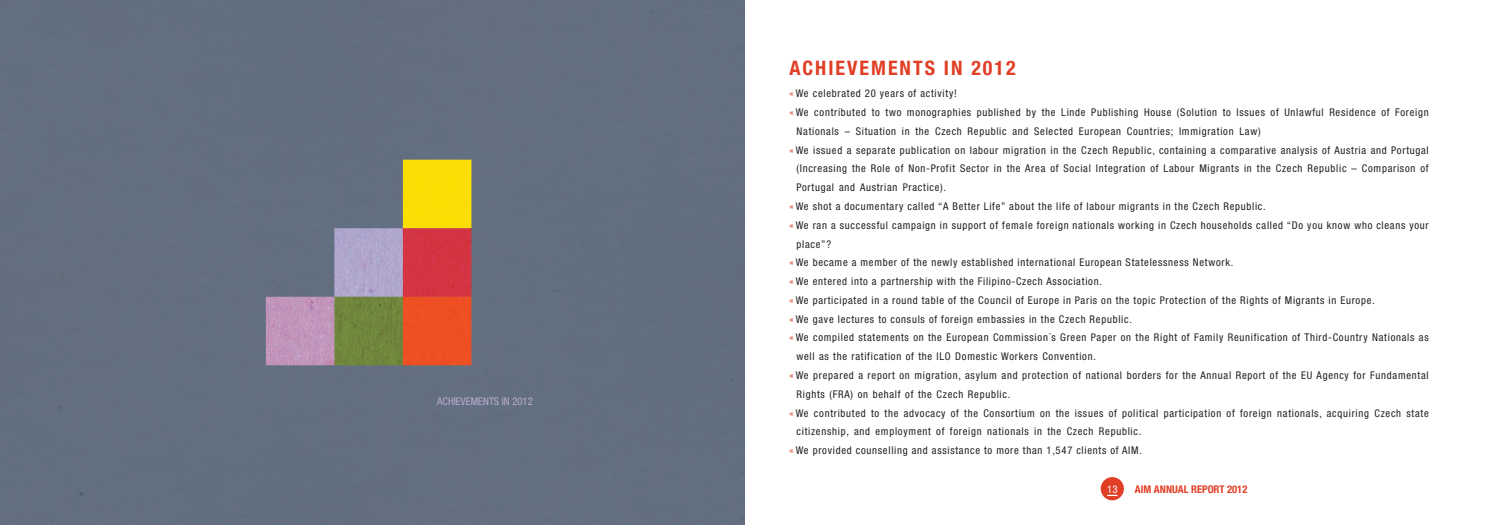
<style>
.page{position:relative;width:1489px;height:525px;background:#fff}
.page>*{position:absolute;margin:0;border:0;box-sizing:border-box;transform-origin:0 0}
.Head_Line{font:700 condensed 20px "Helvetica Neue LTCE";letter-spacing:.1em;color:#e03f26}
.t1{font:condensed 10.62px/18.8px "Helvetica Neue LTCE";letter-spacing:.07em;color:#231f20}
.t2{font:700 condensed 10.62px "Helvetica Neue LTCE";color:#e03f26}
.Sarchevi{font:condensed 10.62px "Helvetica Neue LTCE";color:#b9abce}
.Numeraca{font:condensed 10.62px "Helvetica Neue LTCE";color:#fff}
.s1{color:#e03f26}
</style>
<div class="page">
<div style="left:1100px;top:477px;width:23px;height:23px;background:#e03f26;border-radius:50%"></div>
<img style="left:0;top:0;width:744px;height:524px">
<p class="Sarchevi" style="left:437px;top:395px;width:97px">ACHIEVEMENTS IN 2012</p>
<p class="Head_Line" style="left:789px;top:56px;width:228px">ACHIEVEMENTS IN 2012</p>
<p class="t1" style="left:789px;top:84px;width:169px"><span class="s1">«</span> We celebrated 20 years of activity!</p>
<p class="t1" style="left:796px;top:103px;width:633px;text-indent:-7px"><span class="s1">«</span> We contributed to two monographies published by the Linde Publishing House (Solution to Issues of Unlawful Residence of Foreign<br>Nationals – Situation in the Czech Republic and Selected European Countries; Immigration Law)</p>
<p class="t1" style="left:796px;top:140px;width:633px;text-align:justify;text-indent:-7px"><span class="s1">«</span> We issued a separate publication on labour migration in the Czech Republic, containing a comparative analysis of Austria and Portugal (Increasing the Role of Non-Profit Sector in the Area of Social Integration of Labour Migrants in the Czech Republic – Comparison of Portugal and Austrian Practice).</p>
<p class="t1" style="left:789px;top:197px;width:478px"><span class="s1">«</span> We shot a documentary called “A Better Life” about the life of labour migrants in the Czech Republic.</p>
<p class="t1" style="left:796px;top:215px;width:633px;text-indent:-7px"><span class="s1">«</span> We ran a successful campaign in support of female foreign nationals working in Czech households called “Do you know who cleans your place”?</p>
<p class="t1" style="left:789px;top:253px;width:445px"><span class="s1">«</span> We became a member of the newly established international European Statelessness Network.</p>
<p class="t1" style="left:789px;top:272px;width:314px"><span class="s1">«</span> We entered into a partnership with the Filipino-Czech Association.</p>
<p class="t1" style="left:789px;top:290px;width:587px"><span class="s1">«</span> We participated in a round table of the Council of Europe in Paris on the topic Protection of the Rights of Migrants in Europe.</p>
<p class="t1" style="left:789px;top:309px;width:344px"><span class="s1">«</span> We gave lectures to consuls of foreign embassies in the Czech Republic.</p>
<p class="t1" style="left:796px;top:328px;width:633px;text-indent:-7px"><span class="s1">«</span> We compiled statements on the European Commission´s Green Paper on the Right of Family Reunification of Third-Country Nationals as well as the ratification of the ILO Domestic Workers Convention.</p>
<p class="t1" style="left:796px;top:365px;width:633px;text-indent:-7px"><span class="s1">«</span> We prepared a report on migration, asylum and protection of national borders for the Annual Report of the EU Agency for Fundamental<br>Rights (FRA) on behalf of the Czech Republic.</p>
<p class="t1" style="left:796px;top:403px;width:633px;text-indent:-7px"><span class="s1">«</span> We contributed to the advocacy of the Consortium on the issues of political participation of foreign nationals, acquiring Czech state citizenship, and employment of foreign nationals in the Czech Republic.</p>
<p class="t1" style="left:789px;top:440px;width:354px"><span class="s1">«</span> We provided counselling and assistance to more than 1,547 clients of AIM.</p>
<p class="Numeraca" style="left:1107px;top:482px;width:12px">13</p>
<p class="t2" style="left:1134px;top:482px;width:114px">AIM ANNUAL REPORT 2012</p>
</div>
